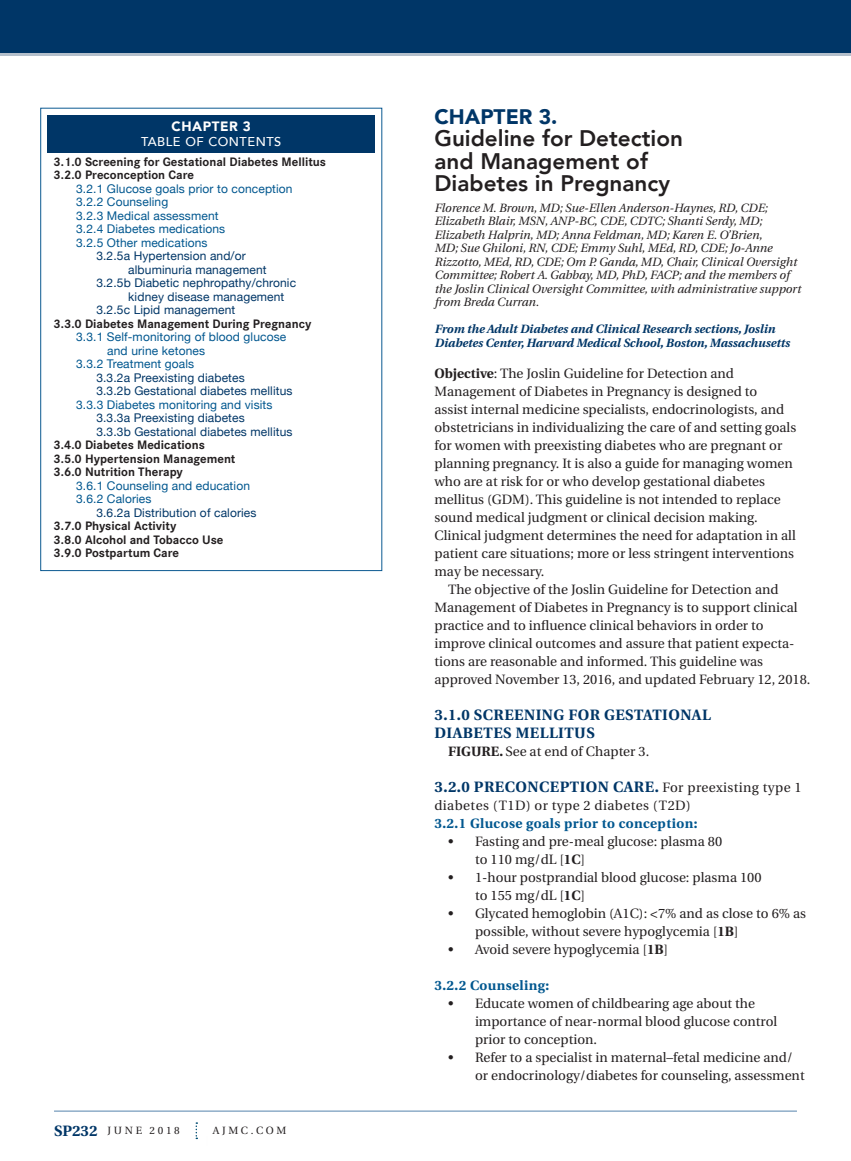
<style>
.page{position:relative;width:851px;height:1161px;background:#fff}
.page>*{position:absolute;margin:0;border:0;box-sizing:border-box;transform-origin:0 0}
.Indent{font:800 22.5px/22.5px "Avenir";color:#231f20}
.Indent-2{font:900 21px "Avenir";color:#003667}
.Subhead{font:700 15px/18px "Heuristica";letter-spacing:.03em;color:#003667}
.Indent-3{font:13.5px/18px "Heuristica";color:#231f20}
.Subhead-2{font:700 13.5px "Heuristica";letter-spacing:.03em;color:#00578f}
.Subhead-3{font:13.5px "Heuristica";letter-spacing:.03em;color:#231f20}
.t1{font:900 13.5px "Avenir";letter-spacing:.04em;color:#fff}
.t2{font:700 12.75px "Corporate S";color:#231f20}
.t3{font:500 12.75px "Avenir";letter-spacing:.04em;color:#fff}
.Indent-4{font:italic 12px/13.5px "Heuristica";color:#231f20}
.t4{font:12px "Helvetica Neue";letter-spacing:.01em;color:#003667}
.t5{font:12px "Helvetica Neue";letter-spacing:.01em;color:#00578f}
.t6{font:italic 700 12px/13.5px "Heuristica";color:#003667}
.t7{font:10.5px "Heuristica";letter-spacing:.25em;color:#231f20}
.s1{font-weight:700;font-size:15px;color:#003667}
.s2{font-weight:700}
.s3{font-weight:400;font-size:13.5px;color:#231f20}
</style>
<div class="page">
<div style="left:0;top:0;width:850px;height:54px;background:#003667"></div>
<hr style="left:0;top:53px;width:850px;height:3px;background:#b4bfcb">
<svg style="left:195px;top:1122px;width:2px;height:17px"></svg>
<div style="left:48px;top:115px;width:327px;height:37px;background:#003667"></div>
<div style="left:40px;top:108px;width:342px;height:463px;border:1px solid #0b5991"></div>
<p class="t1" style="left:171px;top:118px;width:81px">CHAPTER 3</p>
<p class="t3" style="left:141px;top:135px;width:142px">TABLE OF CONTENTS</p>
<p class="t2" style="left:54px;top:154px;width:274px">3.1.0 Screening for Gestational Diabetes Mellitus</p>
<p class="t2" style="left:54px;top:168px;width:142px">3.2.0 Preconception Care</p>
<p class="t5" style="left:76px;top:180px;width:218px">3.2.1 Glucose goals prior to conception</p>
<p class="t5" style="left:76px;top:193px;width:94px">3.2.2 Counseling</p>
<p class="t5" style="left:76px;top:207px;width:144px">3.2.3 Medical assessment</p>
<p class="t5" style="left:76px;top:220px;width:151px">3.2.4 Diabetes medications</p>
<p class="t5" style="left:76px;top:234px;width:133px">3.2.5 Other medications</p>
<p class="t4" style="left:96px;top:247px;width:151px">3.2.5a Hypertension and/or</p>
<p class="t4" style="left:128px;top:261px;width:140px">albuminuria management</p>
<p class="t4" style="left:96px;top:274px;width:201px">3.2.5b Diabetic nephropathy/chronic</p>
<p class="t4" style="left:128px;top:288px;width:158px">kidney disease management</p>
<p class="t4" style="left:96px;top:301px;width:140px">3.2.5c Lipid management</p>
<p class="t2" style="left:54px;top:316px;width:259px">3.3.0 Diabetes Management During Pregnancy</p>
<p class="t5" style="left:76px;top:328px;width:212px">3.3.1 Self-monitoring of blood glucose</p>
<p class="t5" style="left:107px;top:342px;width:99px">and urine ketones</p>
<p class="t5" style="left:76px;top:355px;width:120px">3.3.2 Treatment goals</p>
<p class="t4" style="left:96px;top:369px;width:150px">3.3.2a Preexisting diabetes</p>
<p class="t4" style="left:96px;top:382px;width:198px">3.3.2b Gestational diabetes mellitus</p>
<p class="t5" style="left:76px;top:396px;width:198px">3.3.3 Diabetes monitoring and visits</p>
<p class="t4" style="left:96px;top:409px;width:150px">3.3.3a Preexisting diabetes</p>
<p class="t4" style="left:96px;top:423px;width:198px">3.3.3b Gestational diabetes mellitus</p>
<p class="t2" style="left:54px;top:438px;width:153px">3.4.0 Diabetes Medications</p>
<p class="t2" style="left:54px;top:451px;width:183px">3.5.0 Hypertension Management</p>
<p class="t2" style="left:54px;top:465px;width:131px">3.6.0 Nutrition Therapy</p>
<p class="t5" style="left:76px;top:477px;width:175px">3.6.1 Counseling and education</p>
<p class="t5" style="left:76px;top:490px;width:77px">3.6.2 Calories</p>
<p class="t4" style="left:96px;top:504px;width:162px">3.6.2a Distribution of calories</p>
<p class="t2" style="left:54px;top:519px;width:124px">3.7.0 Physical Activity</p>
<p class="t2" style="left:54px;top:532px;width:171px">3.8.0 Alcohol and Tobacco Use</p>
<p class="t2" style="left:54px;top:546px;width:127px">3.9.0 Postpartum Care</p>
<p class="t7" style="left:54px;top:1122px;width:127px"><span class="s1">SP232</span> JUNE 2018</p>
<p class="t7" style="left:213px;top:1122px;width:75px">AJMC.COM</p>
<p class="Indent-2" style="left:434px;top:104px;width:124px">CHAPTER 3.</p>
<p class="Indent" style="left:434px;top:127px;width:250px">Guideline for Detection and Management of<br>Diabetes in Pregnancy</p>
<p class="Indent-4" style="left:434px;top:200px;width:368px">Florence M. Brown, MD; Sue-Ellen Anderson-Haynes, RD, CDE; Elizabeth Blair, MSN, ANP-BC, CDE, CDTC; Shanti Serdy, MD; Elizabeth Halprin, MD; Anna Feldman, MD; Karen E. O’Brien,<br>MD; Sue Ghiloni, RN, CDE; Emmy Suhl, MEd, RD, CDE; Jo-Anne Rizzotto, MEd, RD, CDE; Om P. Ganda, MD, Chair, Clinical Oversight Committee; Robert A. Gabbay, MD, PhD, FACP; and the members of the Joslin Clinical Oversight Committee, with administrative support from Breda Curran.</p>
<p class="t6" style="left:434px;top:322px;width:357px">From the Adult Diabetes and Clinical Research sections, Joslin<br>Diabetes Center, Harvard Medical School, Boston, Massachusetts</p>
<p class="Indent-3" style="left:434px;top:365px;width:363px"><span class="s2">Objective</span>: The Joslin Guideline for Detection and Management of Diabetes in Pregnancy is designed to<br>assist internal medicine specialists, endocrinologists, and obstetricians in individualizing the care of and setting goals for women with preexisting diabetes who are pregnant or planning pregnancy. It is also a guide for managing women who are at risk for or who develop gestational diabetes mellitus (GDM). This guideline is not intended to replace sound medical judgment or clinical decision making.<br>Clinical judgment determines the need for adaptation in all patient care situations; more or less stringent interventions may be necessary.</p>
<p class="Indent-3" style="left:434px;top:581px;width:377px;text-indent:14px">The objective of the Joslin Guideline for Detection and Management of Diabetes in Pregnancy is to support clinical practice and to influence clinical behaviors in order to improve clinical outcomes and assure that patient expecta&shy;tions are reasonable and informed. This guideline was approved November 13, 2016, and updated February 12, 2018.</p>
<p class="Subhead" style="left:434px;top:705px;width:278px">3.1.0 SCREENING FOR GESTATIONAL<br>DIABETES MELLITUS</p>
<p class="Indent-3" style="left:448px;top:743px;width:203px"><span class="s2">FIGURE.</span> See at end of Chapter 3.</p>
<p class="Subhead" style="left:434px;top:777px;width:368px">3.2.0 PRECONCEPTION CARE. <span class="s3">For preexisting type 1</span></p>
<p class="Subhead-3" style="left:434px;top:795px;width:258px">diabetes (T1D) or type 2 diabetes (T2D)</p>
<p class="Subhead-2" style="left:434px;top:813px;width:264px">3.2.1 Glucose goals prior to conception:</p>
<p class="Indent-3" style="left:475px;top:833px;width:249px;text-indent:-27px">• Fasting and pre-meal glucose: plasma 80 to 110 mg/dL [<span class="s2">1C</span>]</p>
<p class="Indent-3" style="left:475px;top:869px;width:288px;text-indent:-27px">• 1-hour postprandial blood glucose: plasma 100 to 155 mg/dL [<span class="s2">1C</span>]</p>
<p class="Indent-3" style="left:475px;top:905px;width:332px;text-indent:-27px">• Glycated hemoglobin (A1C): &lt;7% and as close to 6% as possible, without severe hypoglycemia [<span class="s2">1B</span>]</p>
<p class="Indent-3" style="left:448px;top:941px;width:222px">• Avoid severe hypoglycemia [<span class="s2">1B</span>]</p>
<p class="Subhead-2" style="left:434px;top:975px;width:116px">3.2.2 Counseling:</p>
<p class="Indent-3" style="left:475px;top:995px;width:304px;text-indent:-27px">• Educate women of childbearing age about the importance of near-normal blood glucose control prior to conception.</p>
<p class="Indent-3" style="left:475px;top:1049px;width:331px;text-indent:-27px">• Refer to a specialist in maternal–fetal medicine and/ or endocrinology/diabetes for counseling, assessment</p>
</div>
